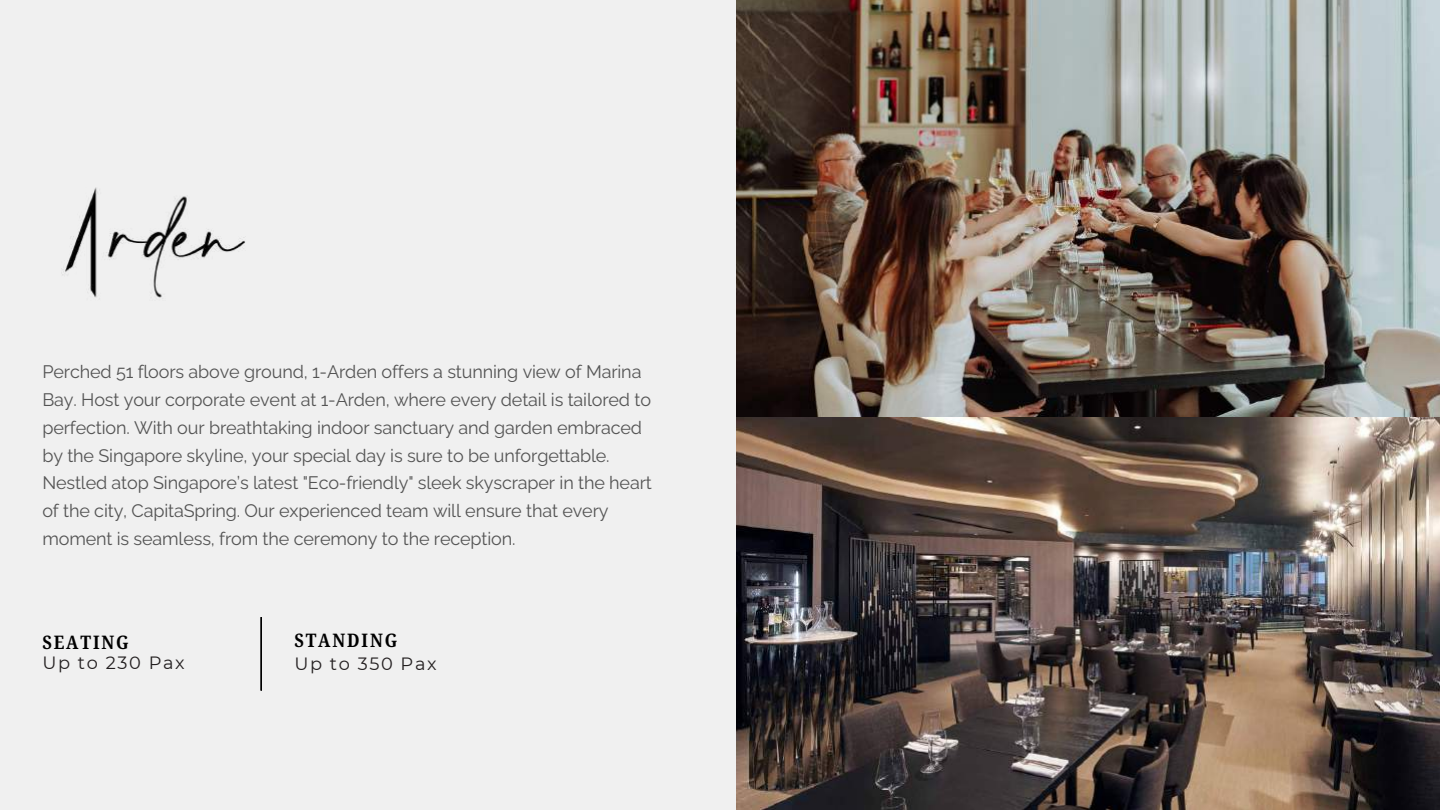
<style>
.page{position:relative;width:1440px;height:810px;background:#f0f0f0}
.page>*{position:absolute;margin:0;border:0;box-sizing:border-box;transform-origin:0 0}
.t1{font:700 18.7px "Noto Serif Ethiopic Condensed";letter-spacing:.1em;color:#000}
.t2{font:18px/27.8px "Raleway";letter-spacing:-.01em;color:#545454}
.t3{font:17.8px "Montserrat";letter-spacing:.09em;color:#231f20}
</style>
<div class="page">
<img style="left:737px;top:417px;width:703px;height:393px">
<img style="left:62px;top:187px;width:183px;height:111px">
<img style="left:737px;top:0;width:703px;height:417px">
<hr style="left:261px;top:617px;width:1px;height:74px;background:#000">
<p class="t2" style="left:42px;top:358px;width:611px">Perched 51 floors above ground, 1-Arden offers a stunning view of Marina Bay. Host your corporate event at 1-Arden, where every detail is tailored to perfection. With our breathtaking indoor sanctuary and garden embraced by the Singapore skyline, your special day is sure to be unforgettable.<br>Nestled atop Singapore’s latest "Eco-friendly" sleek skyscraper in the heart of the city, CapitaSpring. Our experienced team will ensure that every moment is seamless, from the ceremony to the reception.</p>
<p class="t1" style="left:42px;top:629px;width:88px">SEATING</p>
<p class="t3" style="left:42px;top:651px;width:144px">Up to 230 Pax</p>
<p class="t1" style="left:294px;top:627px;width:105px">STANDING</p>
<p class="t3" style="left:294px;top:653px;width:144px">Up to 350 Pax</p>
</div>
